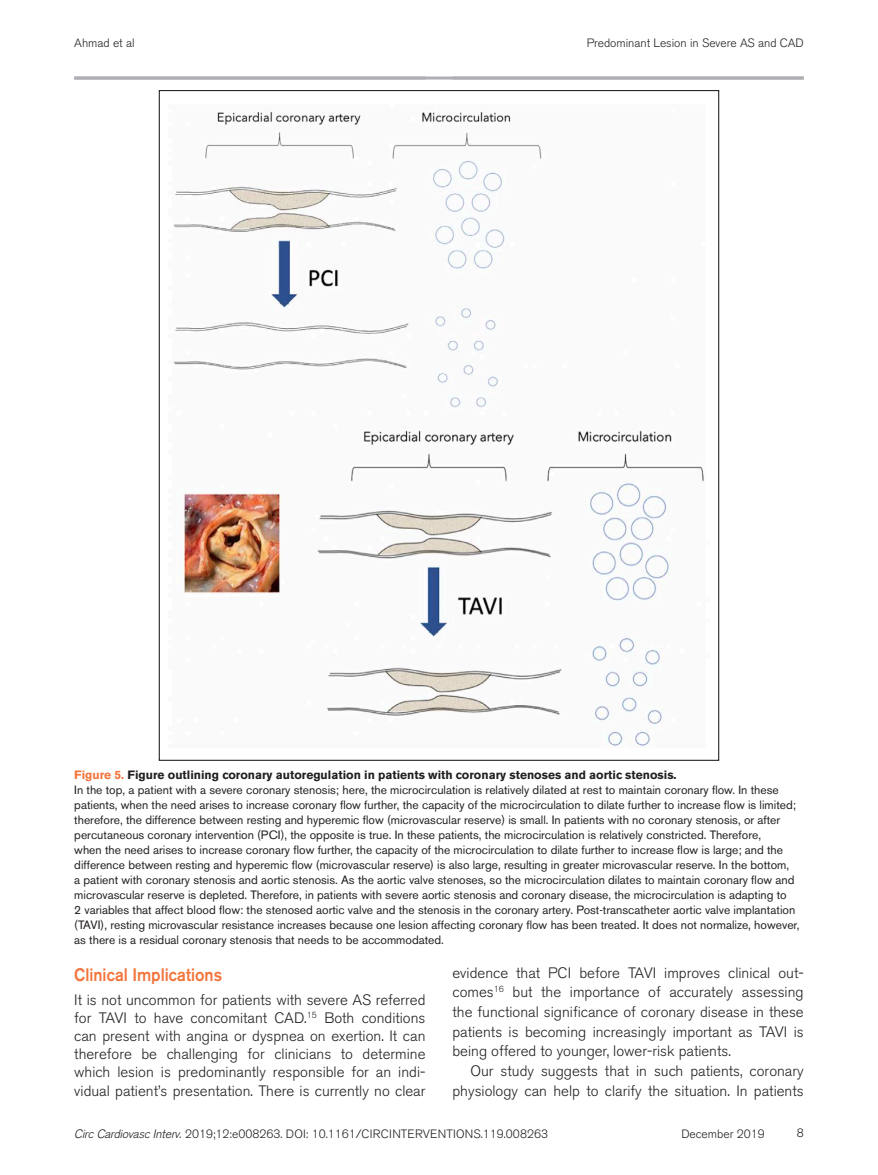
<style>
.page{position:relative;width:878px;height:1175px;background:#fff}
.page>*{position:absolute;margin:0;border:0;box-sizing:border-box;transform-origin:0 0}
.t1{font:500 18px "Akzidenz Grotesk BE";color:#f3753d;scale:.9 1}
.t2{font:300 15px/18.1px "Akzidenz Grotesk BE";color:#231f20;text-align:justify}
.t3{font:12px/15px "Akzidenz Grotesk BE";color:#231f20}
.t4{font:300 12px "Akzidenz Grotesk BE";color:#231f20}
.s1{font-weight:700;color:#f3753d}
.s2{font-weight:700}
.s3{font-family:"Akzidenz Grotesk";font-style:italic}
</style>
<div class="page">
<hr style="left:74px;top:76px;width:729px;height:4px;background:#b9babe">
<svg style="left:158px;top:90px;width:561px;height:671px"></svg>
<p class="t4" style="left:74px;top:36px;width:62px">Ahmad et al</p>
<p class="t4" style="left:586px;top:36px;width:218px">Predominant Lesion in Severe AS and CAD</p>
<p class="t3" style="left:74px;top:767px;width:726px"><span class="s1">Figure 5.</span> <span class="s2">Figure outlining coronary autoregulation in patients with coronary stenoses and aortic stenosis.<br></span>In the top, a patient with a severe coronary stenosis; here, the microcirculation is relatively dilated at rest to maintain coronary flow. In these patients, when the need arises to increase coronary flow further, the capacity of the microcirculation to dilate further to increase flow is limited; therefore, the difference between resting and hyperemic flow (microvascular reserve) is small. In patients with no coronary stenosis, or after percutaneous coronary intervention (PCI), the opposite is true. In these patients, the microcirculation is relatively constricted. Therefore,<br>when the need arises to increase coronary flow further, the capacity of the microcirculation to dilate further to increase flow is large; and the difference between resting and hyperemic flow (microvascular reserve) is also large, resulting in greater microvascular reserve. In the bottom,<br>a patient with coronary stenosis and aortic stenosis. As the aortic valve stenoses, so the microcirculation dilates to maintain coronary flow and microvascular reserve is depleted. Therefore, in patients with severe aortic stenosis and coronary disease, the microcirculation is adapting to<br>2 variables that affect blood flow: the stenosed aortic valve and the stenosis in the coronary artery. Post-transcatheter aortic valve implantation (TAVI), resting microvascular resistance increases because one lesion affecting coronary flow has been treated. It does not normalize, however, as there is a residual coronary stenosis that needs to be accommodated.</p>
<h1 class="t1" style="left:74px;top:963px;width:166px">Clinical Implications</h1>
<p class="t2" style="left:74px;top:990px;width:353px">It is not uncommon for patients with severe AS referred for TAVI to have concomitant CAD.<sup>15</sup> Both conditions can present with angina or dyspnea on exertion. It can therefore be challenging for clinicians to determine which lesion is predominantly responsible for an indi&shy;vidual patient’s presentation. There is currently no clear</p>
<p class="t2" style="left:452px;top:962px;width:353px;line-height:19.6px">evidence that PCI before TAVI improves clinical out&shy;comes<sup>16</sup> but the importance of accurately assessing the functional significance of coronary disease in these patients is becoming increasingly important as TAVI is being offered to younger, lower-risk patients.</p>
<p class="t2" style="left:452px;top:1061px;width:353px;line-height:19.6px;text-align:right">Our study suggests that in such patients, coronary physiology can help to clarify the situation. In patients</p>
<p class="t4" style="left:74px;top:1126px;width:475px"><span class="s3">Circ Cardiovasc Interv.</span> 2019;12:e008263. DOI: 10.1161/CIRCINTERVENTIONS.119.008263</p>
<p class="t4" style="left:681px;top:1126px;width:85px">December 2019</p>
<p class="t4" style="left:796px;top:1126px;width:8px">8</p>
</div>
